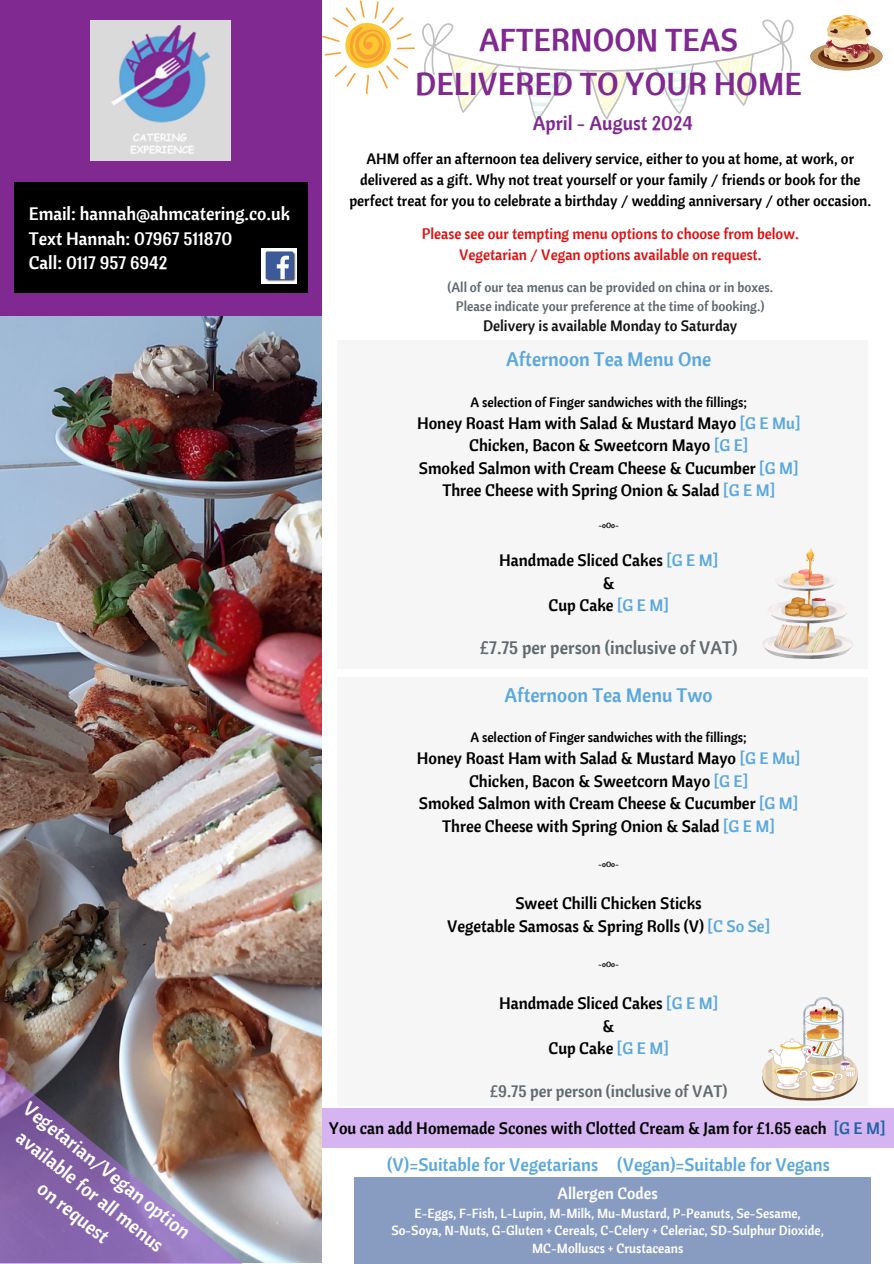
<style>
.page{position:relative;width:894px;height:1264px;background:#fff}
.page>*{position:absolute;margin:0;border:0;box-sizing:border-box;transform-origin:0 0}
.t1{font:31.5px/43.8px "Cantora One";color:#802990;text-align:center}
.t2{font:19.5px/27px "Cantora One";color:#fff;text-align:center}
.t3{font:19.5px "Cantora One";color:#5ba8dc}
.t4{font:19.5px "Cantora One";color:#802990}
.t5{font:18px/24.8px "Cantora One";color:#fff}
.t6{font:18px "Cantora One";color:#5ba8dc}
.t7{font:18px "Cantora One";color:#606a70}
.t8{font:16.5px/22.5px "Cantora One";color:#000;text-align:center}
.t9{font:16.5px "Cantora One";color:#606a70}
.t10{font:16.05px "Cantora One";color:#fff}
.t11{font:15px/21px "Cantora One";color:#000;text-align:center}
.t12{font:15px/21px "Cantora One";color:#db1616;text-align:center}
.t13{font:15px "Cantora One";color:#161414}
.t14{font:13.5px/18.8px "Cantora One";color:#606a70;text-align:center}
.t15{font:13.5px "Cantora One";color:#000}
.t16{font:13.2px/17.5px "Cantora One";color:#fff;text-align:center}
.t17{font:7.5px "Cantora One";color:#000}
.s1{color:#5ba8dc}
.s2{color:#2562a8}
</style>
<div class="page">
<div style="left:0;top:0;width:321px;height:316px;background:#802990"></div>
<img style="left:0;top:316px;width:321px;height:946px">
<div style="left:91px;top:21px;width:140px;height:140px;background:#dadada"></div>
<div style="left:14px;top:183px;width:293px;height:110px;background:#000"></div>
<div style="left:337px;top:677px;width:530px;height:428px;background:#f6f6f6"></div>
<div style="left:337px;top:340px;width:530px;height:328px;background:#f6f6f6"></div>
<img style="left:111px;top:25px;width:99px;height:128px">
<img style="left:261px;top:248px;width:35px;height:35px">
<div style="left:322px;top:1108px;width:571px;height:39px;background:#d5b4f1"></div>
<img style="left:0;top:983px;width:279px;height:280px">
<svg style="left:422px;top:19px;width:372px;height:102px"></svg>
<div style="left:354px;top:1177px;width:516px;height:86px;background:#889cc2"></div>
<svg style="left:322px;top:0;width:93px;height:94px"></svg>
<img style="left:762px;top:549px;width:90px;height:109px">
<img style="left:762px;top:997px;width:95px;height:103px">
<svg style="left:810px;top:15px;width:72px;height:55px"></svg>
<p class="t5" style="left:29px;top:201px;width:263px">Email: hannah@ahmcatering.co.uk<br>Text Hannah: 07967 511870<br>Call: 0117 957 6942</p>
<h3 class="t2" style="left:34px;top:1095px;width:208px;rotate:38deg">Vegetarian/Vegan option available for al menus<br>on request</h3>
<h2 class="t1" style="left:415px;top:18px;width:388px">AFTERNOON TEAS<br>DELIVERED TO YOUR HOME</h2>
<h2 class="t4" style="left:532px;top:111px;width:162px">April - August 2024</h2>
<h4 class="t11" style="left:349px;top:148px;width:523px">AHM offer an afternoon tea delivery service, either to you at home, at work, or delivered as a gift. Why not treat yourself or your family / friends or book for the perfect treat for you to celebrate a birthday / wedding anniversary / other occasion.</h4>
<p class="t12" style="left:421px;top:223px;width:378px">Please see our tempting menu options to choose from below.<br>Vegetarian / Vegan options available on request.</p>
<h3 class="t14" style="left:447px;top:277px;width:327px">(All of our tea menus can be provided on china or in boxes.<br>Please indicate your preference at the time of booking.)</h3>
<h3 class="t13" style="left:483px;top:316px;width:256px">Delivery is available Monday to Saturday</h3>
<p class="t3" style="left:506px;top:346px;width:207px">Afternoon Tea Menu One</p>
<h3 class="t15" style="left:470px;top:393px;width:278px">A selection of Finger sandwiches with the fillings;</h3>
<h3 class="t8" style="left:417px;top:411px;width:385px">Honey Roast Ham with Salad &amp; Mustard Mayo <span class="s1">[G E Mu] </span>Chicken, Bacon &amp; Sweetcorn Mayo <span class="s1">[G E]<br></span>Smoked Salmon with Cream Cheese &amp; Cucumber <span class="s1">[G M] </span>Three Cheese with Spring Onion &amp; Salad <span class="s1">[G E M]</span></h3>
<h2 class="t17" style="left:598px;top:520px;width:22px">~oOo~</h2>
<p class="t8" style="left:499px;top:548px;width:220px">Handmade Sliced Cakes <span class="s1">[G E M] </span>&amp;<br>Cup Cake <span class="s1">[G E M]</span></p>
<h2 class="t7" style="left:480px;top:636px;width:259px">£7.75 per person (inclusive of VAT)</h2>
<p class="t3" style="left:504px;top:682px;width:209px">Afternoon Tea Menu Two</p>
<h1 class="t15" style="left:470px;top:728px;width:278px">A selection of Finger sandwiches with the fillings;</h1>
<h1 class="t8" style="left:417px;top:746px;width:385px">Honey Roast Ham with Salad &amp; Mustard Mayo <span class="s1">[G E Mu] </span>Chicken, Bacon &amp; Sweetcorn Mayo <span class="s1">[G E]<br></span>Smoked Salmon with Cream Cheese &amp; Cucumber <span class="s1">[G M] </span>Three Cheese with Spring Onion &amp; Salad <span class="s1">[G E M]</span></h1>
<h2 class="t17" style="left:598px;top:859px;width:22px">~oOo~</h2>
<h3 class="t8" style="left:447px;top:891px;width:324px">Sweet Chilli Chicken Sticks<br>Vegetable Samosas &amp; Spring Rolls (V) <span class="s1">[C So Se]</span></h3>
<h3 class="t17" style="left:598px;top:959px;width:22px">~oOo~</h3>
<h4 class="t8" style="left:499px;top:991px;width:220px">Handmade Sliced Cakes <span class="s1">[G E M] </span>&amp;<br>Cup Cake <span class="s1">[G E M]</span></h4>
<h2 class="t9" style="left:489px;top:1080px;width:239px">£9.75 per person (inclusive of VAT)</h2>
<h3 class="t8" style="left:329px;top:1116px;width:558px">You can add Homemade Scones with Clotted Cream &amp; Jam for £1.65 each <span class="s2">[G E M]</span></h3>
<p class="t6" style="left:387px;top:1152px;width:444px">(V)=Suitable for Vegetarians (Vegan)=Suitable for Vegans</p>
<p class="t10" style="left:557px;top:1183px;width:102px">Allergen Codes</p>
<p class="t16" style="left:391px;top:1204px;width:434px">E-Eggs, F-Fish, L-Lupin, M-Milk, Mu-Mustard, P-Peanuts, Se-Sesame,<br>So-Soya, N-Nuts, G-Gluten + Cereals, C-Celery + Celeriac, SD-Sulphur Dioxide,<br>MC-Molluscs + Crustaceans</p>
</div>
